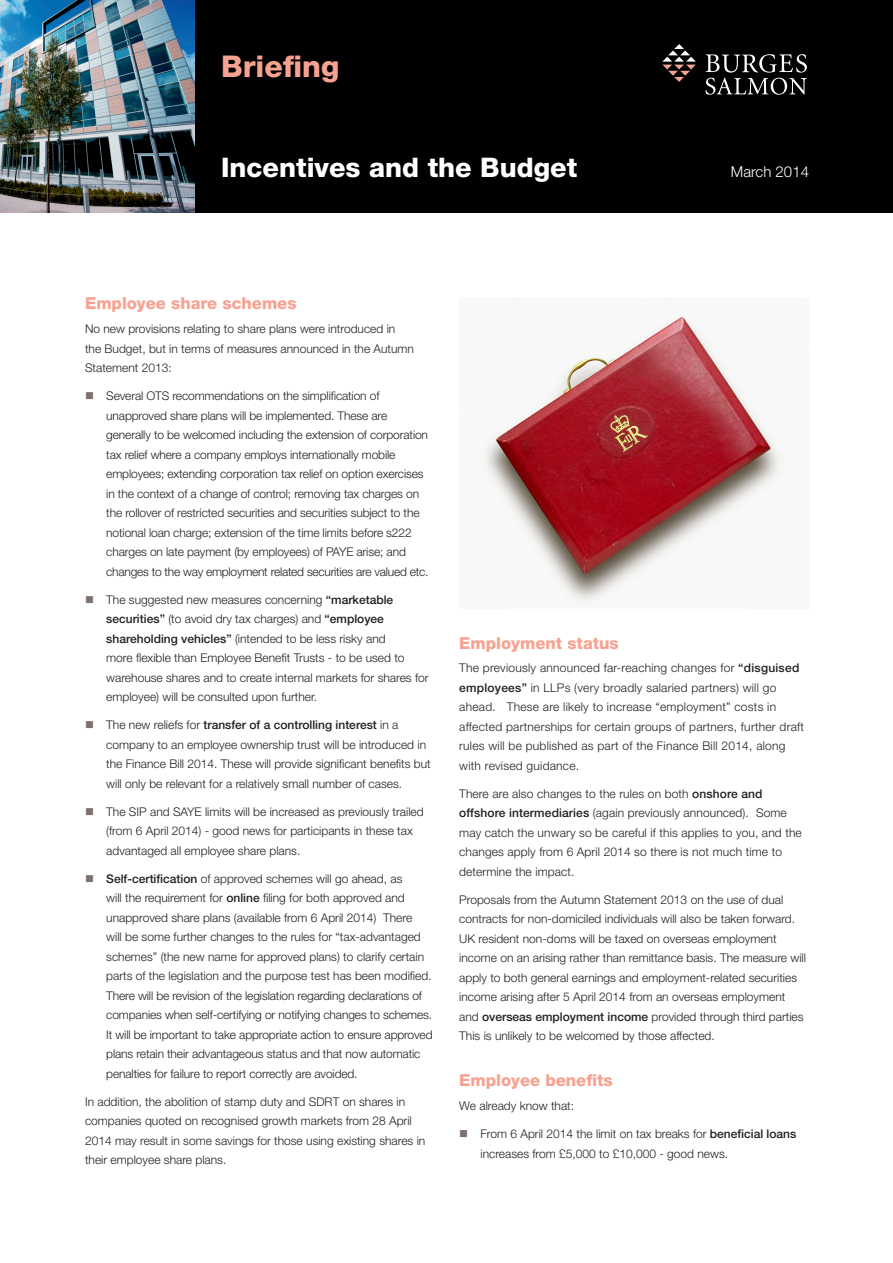
<style>
.page{position:relative;width:893px;height:1263px;background:#fff}
.page>*{position:absolute;margin:0;border:0;box-sizing:border-box;transform-origin:0 0}
.header_pink_9pt{font:800 30px "Helvetica Neue LT Std";color:#f7a291}
.t1{font:800 27px "Helvetica Neue LT Std";color:#fff}
.title_-_pink{font:800 16.5px "Helvetica Neue LT Std";color:#f7a291}
.t2{font:300 15px "Helvetica Neue LT Std";color:#fff}
.bodytext{font:300 12px/19.5px "Helvetica Neue LT Std";color:#231f20}
.bodytext-2{font:300 12px/19.5px "Helvetica Neue LT Std";letter-spacing:.02em;color:#231f20}
.s1{font-weight:500}
</style>
<div class="page">
<div style="left:0;top:0;width:893px;height:213px;background:#000"></div>
<img style="left:0;top:0;width:194px;height:213px">
<svg style="left:662px;top:44px;width:34px;height:38px"></svg>
<svg style="left:705px;top:54px;width:102px;height:41px"></svg>
<img style="left:482px;top:316px;width:300px;height:288px">
<p class="header_pink_9pt" style="left:221px;top:48px;width:120px">Briefing</p>
<p class="t1" style="left:221px;top:151px;width:358px">Incentives and the Budget</p>
<p class="t2" style="left:731px;top:162px;width:80px">March 2014</p>
<p class="title_-_pink" style="left:85px;top:294px;width:213px">Employee share schemes</p>
<p class="bodytext" style="left:85px;top:319px;width:330px">No new provisions relating to share plans were introduced in the Budget, but in terms of measures announced in the Autumn<br>Statement 2013:</p>
<p class="bodytext" style="left:106px;top:386px;width:324px">Several OTS recommendations on the simplification of unapproved share plans will be implemented. These are generally to be welcomed including the extension of corporation tax relief where a company employs internationally mobile employees; extending corporation tax relief on option exercises in the context of a change of control; removing tax charges on the rollover of restricted securities and securities subject to the notional loan charge; extension of the time limits before s222 charges on late payment (by employees) of PAYE arise; and changes to the way employment related securities are valued etc.</p>
<p class="bodytext" style="left:106px;top:589px;width:324px">The suggested new measures concerning <span class="s1">“marketable securities”</span> (to avoid dry tax charges) and <span class="s1">“employee shareholding vehicles”</span> (intended to be less risky and<br>more flexible than Employee Benefit Trusts - to be used to warehouse shares and to create internal markets for shares for employee) will be consulted upon further.</p>
<p class="bodytext" style="left:106px;top:715px;width:326px">The new reliefs for <span class="s1">transfer of a controlling interest</span> in a company to an employee ownership trust will be introduced in the Finance Bill 2014. These will provide significant benefits but will only be relevant for a relatively small number of cases.</p>
<p class="bodytext" style="left:106px;top:801px;width:319px">The SIP and SAYE limits will be increased as previously trailed (from 6 April 2014) - good news for participants in these tax advantaged all employee share plans.</p>
<p class="bodytext" style="left:106px;top:868px;width:328px"><span class="s1">Self-certification</span> of approved schemes will go ahead, as<br>will the requirement for <span class="s1">online</span> filing for both approved and unapproved share plans (available from 6 April 2014) There<br>will be some further changes to the rules for “tax-advantaged schemes” (the new name for approved plans) to clarify certain parts of the legislation and the purpose test has been modified.<br>There will be revision of the legislation regarding declarations of companies when self-certifying or notifying changes to schemes.<br>It will be important to take appropriate action to ensure approved plans retain their advantageous status and that now automatic penalties for failure to report correctly are avoided.</p>
<p class="bodytext" style="left:85px;top:1091px;width:342px">In addition, the abolition of stamp duty and SDRT on shares in companies quoted on recognised growth markets from 28 April 2014 may result in some savings for those using existing shares in their employee share plans.</p>
<p class="title_-_pink" style="left:459px;top:633px;width:161px">Employment status</p>
<p class="bodytext-2" style="left:459px;top:658px;width:346px">The previously announced far-reaching changes for <span class="s1">“disguised employees”</span> in LLPs (very broadly salaried partners) will go ahead. These are likely to increase “employment” costs in affected partnerships for certain groups of partners, further draft rules will be published as part of the Finance Bill 2014, along with revised guidance.</p>
<p class="bodytext" style="left:459px;top:784px;width:344px">There are also changes to the rules on both <span class="s1">onshore and offshore intermediaries</span> (again previously announced). Some may catch the unwary so be careful if this applies to you, and the changes apply from 6 April 2014 so there is not much time to determine the impact.</p>
<p class="bodytext" style="left:459px;top:890px;width:348px">Proposals from the Autumn Statement 2013 on the use of dual contracts for non-domiciled individuals will also be taken forward.<br>UK resident non-doms will be taxed on overseas employment income on an arising rather than remittance basis. The measure will apply to both general earnings and employment-related securities income arising after 5 April 2014 from an overseas employment and <span class="s1">overseas employment income</span> provided through third parties This is unlikely to be welcomed by those affected.</p>
<p class="title_-_pink" style="left:459px;top:1070px;width:155px">Employee benefits</p>
<p class="bodytext" style="left:459px;top:1096px;width:116px">We already know that:</p>
<p class="bodytext" style="left:480px;top:1124px;width:317px">From 6 April 2014 the limit on tax breaks for <span class="s1">beneficial loans </span>increases from £5,000 to £10,000 - good news.</p>
</div>
